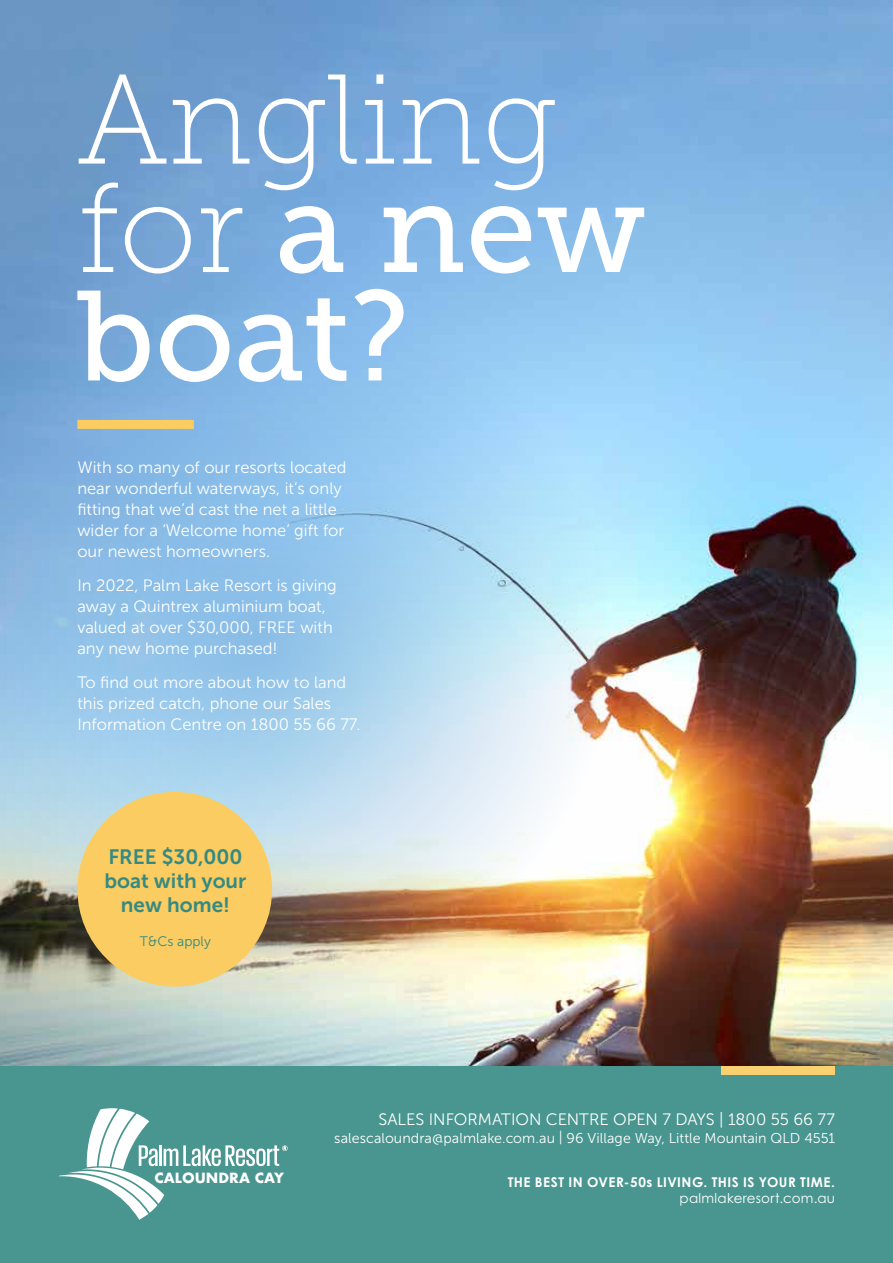
<style>
.page{position:relative;width:893px;height:1263px;background:#fff}
.page>*{position:absolute;margin:0;border:0;box-sizing:border-box;transform-origin:0 0}
.t1{font:127.2px/108.4px "Museo Slab 500";color:#fff}
.t2{font:127.2px "Museo Slab 100";color:#fff}
.t3{font:20.7px/24.2px "Museo Sans 700";color:#348a83;text-align:center}
.t4{font:16.5px/21px "Museo Sans 300";color:#fff}
.t5{font:14.25px "Museo Sans 300";letter-spacing:.005em;color:#fff}
.t6{font:700 13.8px "Futura";color:#fff}
.t7{font:13.8px "Museo Sans 300";color:#348a83}
.t8{font:700 13.5px "Century Gothic Pro";letter-spacing:.04em;color:#fff}
.t9{font:13.5px "Century Gothic Pro";letter-spacing:.02em;color:#fff}
.s1{font-family:"Museo Slab 100"}
</style>
<div class="page">
<div style="left:0;top:1064px;width:893px;height:199px;background:#49958f"></div>
<div style="left:721px;top:1064px;width:114px;height:10px;background:#fad171"></div>
<svg style="left:59px;top:1108px;width:229px;height:112px"></svg>
<img style="left:0;top:0;width:893px;height:1065px">
<svg style="left:0;top:284px;width:611px;height:714px;background:#a7c7de"></svg>
<div style="left:77px;top:420px;width:117px;height:9px;background:#facc61"></div>
<div style="left:77px;top:792px;width:195px;height:194px;background:#facc61;border-radius:50%"></div>
<h1 class="t2" style="left:77px;top:52px;width:482px">Angling</h1>
<h1 class="t1" style="left:77px;top:175px;width:570px"><span class="s1">for</span> a new boat?</h1>
<p class="t4" style="left:77px;top:457px;width:271px">With so many of our resorts located near wonderful waterways, it’s only fitting that we’d cast the net a little wider for a ‘Welcome home’ gift for our newest homeowners.</p>
<p class="t4" style="left:77px;top:575px;width:261px">In 2022, Palm Lake Resort is giving away a Quintrex aluminium boat, valued at over $30,000, FREE with any new home purchased!</p>
<p class="t4" style="left:77px;top:671px;width:284px">To find out more about how to land this prized catch, phone our Sales<br>Information Centre on 1800 55 66 77.</p>
<p class="t3" style="left:104px;top:845px;width:143px">FREE $30,000 boat with your new home!</p>
<p class="t7" style="left:140px;top:934px;width:73px">T&amp;Cs apply</p>
<p class="t6" style="left:154px;top:1168px;width:131px">CALOUNDRA CAY</p>
<p class="t4" style="left:378px;top:1109px;width:458px">SALES INFORMATION CENTRE OPEN 7 DAYS | 1800 55 66 77</p>
<p class="t5" style="left:334px;top:1130px;width:502px">salescaloundra@palmlake.com.au | 96 Village Way, Little Mountain QLD 4551</p>
<p class="t8" style="left:508px;top:1174px;width:329px">THE BEST IN OVER-50s LIVING. THIS IS YOUR TIME.</p>
<p class="t9" style="left:680px;top:1190px;width:157px">palmlakeresort.com.au</p>
</div>
